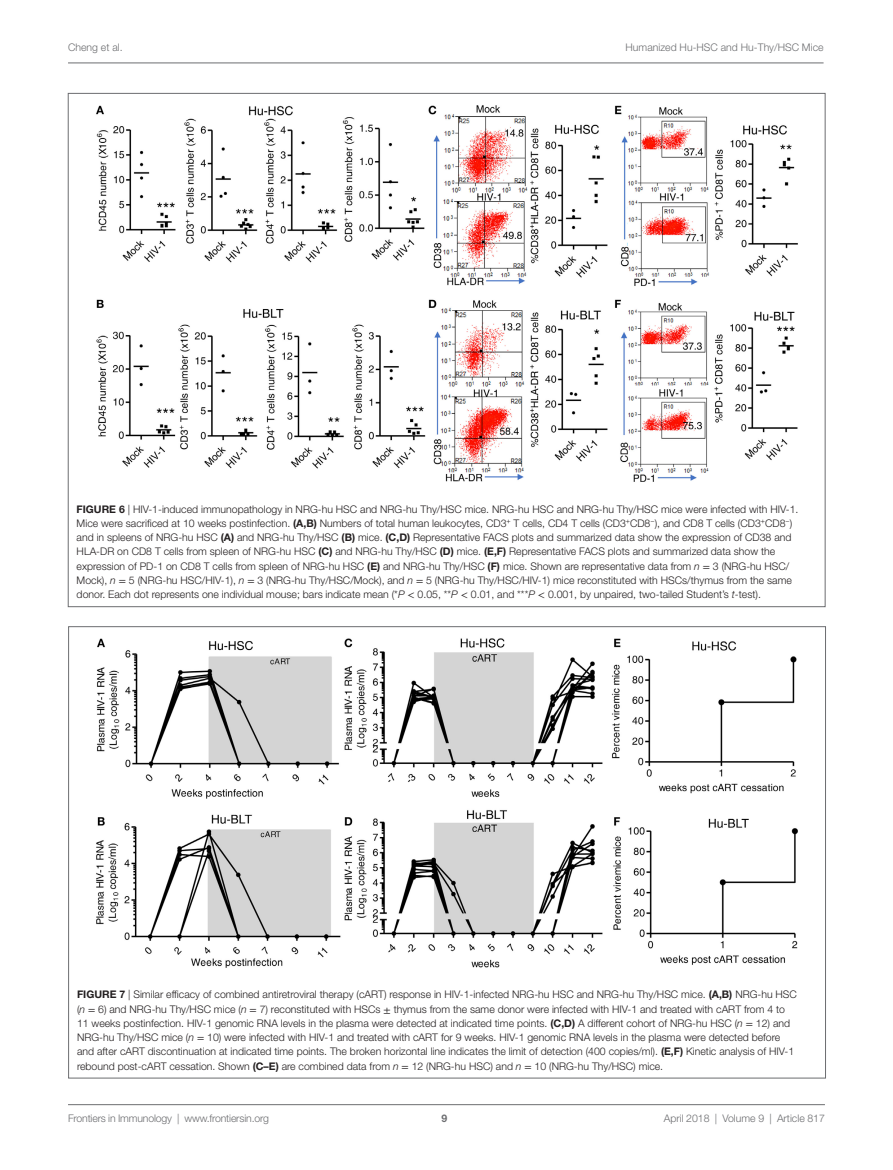
<style>
.page{position:relative;width:893px;height:1170px;background:#fff}
.page>*{position:absolute;margin:0;border:0;box-sizing:border-box;transform-origin:0 0}
.t1{font:300 10.5px/14.2px "Helvetica Neue LT Std";color:#231f20}
.t2{font:300 10.5px "Helvetica Neue LT Std";color:#6c6d70}
.t3{font:700 10.5px "Helvetica Neue LT Std";color:#6c6d70}
.s1{font-weight:700}
.s2{font-style:italic}
.s3{font-family:"STIX General";font-weight:400}
</style>
<div class="page">
<img style="left:96px;top:105px;width:702px;height:377px">
<img style="left:96px;top:638px;width:702px;height:330px">
<hr style="left:68px;top:1104px;width:757px;height:1px;background:#6c6d70">
<hr style="left:68px;top:63px;width:755px;height:1px;background:#6c6d70">
<p class="t2" style="left:68px;top:41px;width:56px">Cheng et al.</p>
<p class="t2" style="left:626px;top:41px;width:199px">Humanized Hu-HSC and Hu-Thy/HSC Mice</p>
<p class="t1" style="left:77px;top:501px;width:723px"><span class="s1">FIGURE 6</span> | HIV-1-induced immunopathology in NRG-hu HSC and NRG-hu Thy/HSC mice. NRG-hu HSC and NRG-hu Thy/HSC mice were infected with HIV-1.<br>Mice were sacrificed at 10 weeks postinfection. <span class="s1">(A,B)</span> Numbers of total human leukocytes, CD3<sup>+</sup> T cells, CD4 T cells (CD3<sup>+</sup>CD8<sup>−</sup>), and CD8 T cells (CD3<sup>+</sup>CD8<sup>−</sup>) and in spleens of NRG-hu HSC <span class="s1">(A)</span> and NRG-hu Thy/HSC <span class="s1">(B)</span> mice. <span class="s1">(C,D)</span> Representative FACS plots and summarized data show the expression of CD38 and HLA-DR on CD8 T cells from spleen of NRG-hu HSC <span class="s1">(C)</span> and NRG-hu Thy/HSC <span class="s1">(D)</span> mice. <span class="s1">(E,F)</span> Representative FACS plots and summarized data show the expression of PD-1 on CD8 T cells from spleen of NRG-hu HSC <span class="s1">(E)</span> and NRG-hu Thy/HSC <span class="s1">(F)</span> mice. Shown are representative data from <span class="s2">n</span> <span class="s3">=</span> 3 (NRG-hu HSC/ Mock), <span class="s2">n</span> <span class="s3">=</span> 5 (NRG-hu HSC/HIV-1), <span class="s2">n</span> <span class="s3">=</span> 3 (NRG-hu Thy/HSC/Mock), and <span class="s2">n</span> <span class="s3">=</span> 5 (NRG-hu Thy/HSC/HIV-1) mice reconstituted with HSCs/thymus from the same donor. Each dot represents one individual mouse; bars indicate mean (*<span class="s2">P</span> <span class="s3">&lt;</span> 0.05, **<span class="s2">P</span> <span class="s3">&lt;</span> 0.01, and ***<span class="s2">P</span> <span class="s3">&lt;</span> 0.001, by unpaired, two-tailed Student’s <span class="s2">t</span>-test).</p>
<p class="t1" style="left:77px;top:987px;width:721px"><span class="s1">FIGURE 7</span> | Similar efficacy of combined antiretroviral therapy (cART) response in HIV-1-infected NRG-hu HSC and NRG-hu Thy/HSC mice. <span class="s1">(A,B)</span> NRG-hu HSC (<span class="s2">n</span> <span class="s3">=</span> 6) and NRG-hu Thy/HSC mice (<span class="s2">n</span> <span class="s3">=</span> 7) reconstituted with HSCs <span class="s3">±</span> thymus from the same donor were infected with HIV-1 and treated with cART from 4 to 11 weeks postinfection. HIV-1 genomic RNA levels in the plasma were detected at indicated time points. <span class="s1">(C,D)</span> A different cohort of NRG-hu HSC (<span class="s2">n</span> <span class="s3">=</span> 12) and NRG-hu Thy/HSC mice (<span class="s2">n</span> <span class="s3">=</span> 10) were infected with HIV-1 and treated with cART for 9 weeks. HIV-1 genomic RNA levels in the plasma were detected before and after cART discontinuation at indicated time points. The broken horizontal line indicates the limit of detection (400 copies/ml). <span class="s1">(E,F)</span> Kinetic analysis of HIV-1 rebound post-cART cessation. Shown <span class="s1">(C–E)</span> are combined data from <span class="s2">n</span> <span class="s3">=</span> 12 (NRG-hu HSC) and <span class="s2">n</span> <span class="s3">=</span> 10 (NRG-hu Thy/HSC) mice.</p>
<p class="t2" style="left:68px;top:1111px;width:203px">Frontiers in Immunology | www.frontiersin.org</p>
<p class="t2" style="left:664px;top:1111px;width:163px">April 2018 | Volume 9 | Article 817</p>
<p class="t3" style="left:441px;top:1111px;width:7px">9</p>
</div>
